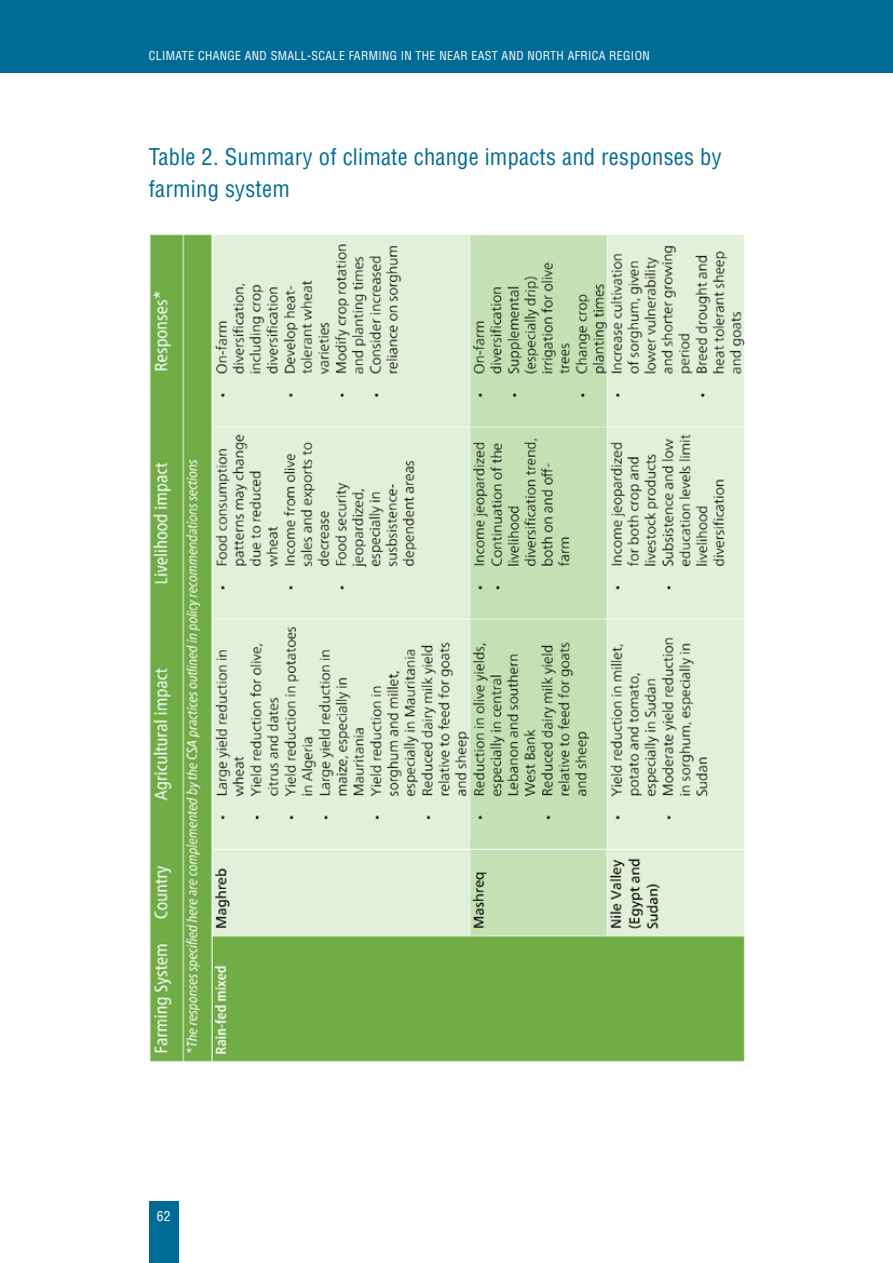
<style>
.page{position:relative;width:893px;height:1263px;background:#fff}
.page>*{position:absolute;margin:0;border:0;box-sizing:border-box;transform-origin:0 0}
.t1{font:condensed 22.5px/31.5px "Helvetica";letter-spacing:.01em;color:#006b96}
.t2{font:condensed 13.5px "Helvetica";color:#fff}
.t3{font:condensed 12px "Helvetica";letter-spacing:.03em;color:#fff}
</style>
<div class="page">
<div style="left:0;top:0;width:893px;height:72px;background:#006b96"></div>
<div style="left:149px;top:1202px;width:30px;height:61px;background:#006b96"></div>
<img style="left:149px;top:234px;width:595px;height:828px">
<p class="t3" style="left:149px;top:48px;width:502px">CLIMATE CHANGE AND SMALL-SCALE FARMING IN THE NEAR EAST AND NORTH AFRICA REGION</p>
<h1 class="t1" style="left:149px;top:141px;width:574px">Table 2. Summary of climate change impacts and responses by farming system</h1>
<p class="t2" style="left:157px;top:1208px;width:15px">62</p>
</div>
